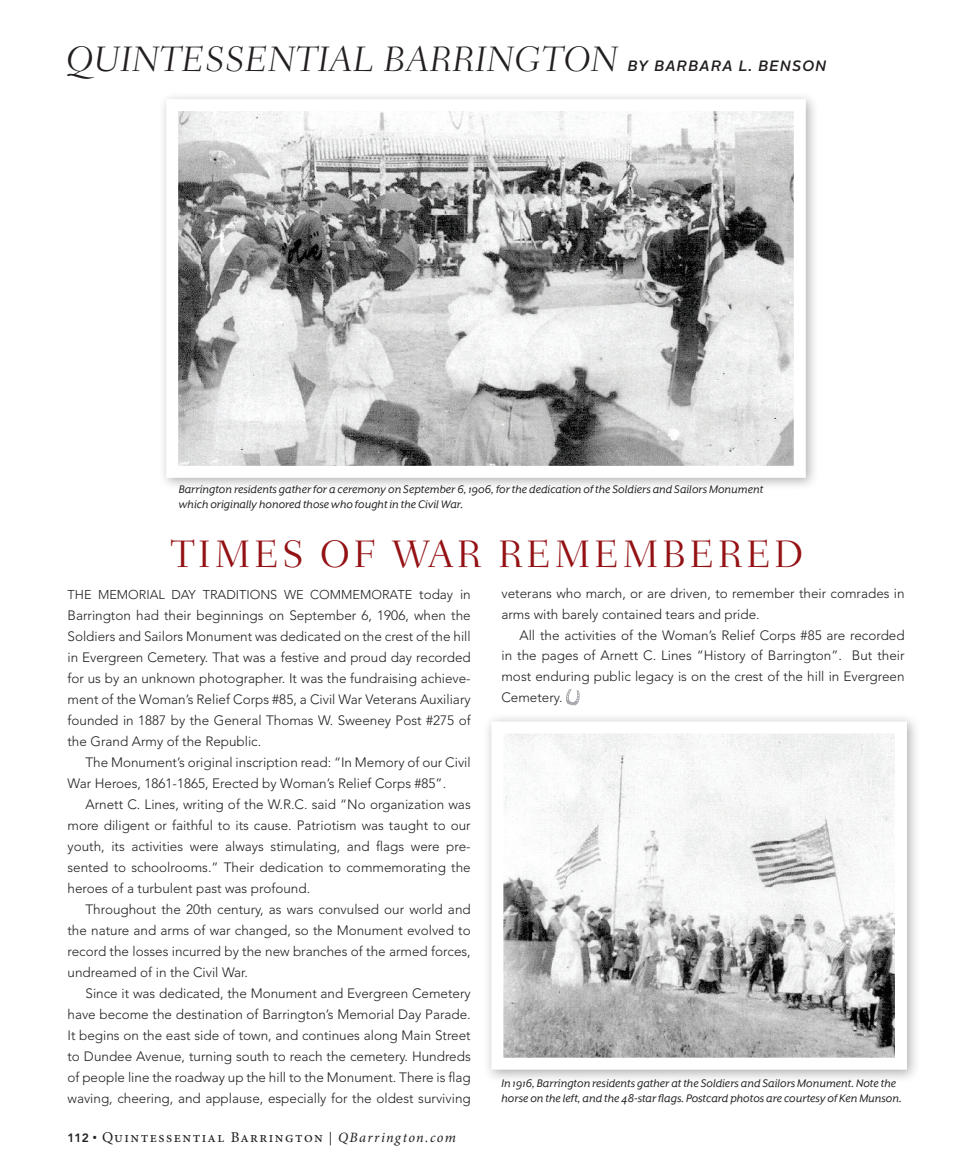
<style>
.page{position:relative;width:972px;height:1175px;background:#fff}
.page>*{position:absolute;margin:0;border:0;box-sizing:border-box;transform-origin:0 0}
.Story-head{font:300 39px "Fairfield LT Std";letter-spacing:.075em;color:#941114}
.New_Department_Head{font:italic 300 36px "Fairfield LT Std";color:#231f20}
.t1{font:15px "Minion Pro";letter-spacing:.1em;color:#231f20}
.New_Department_Head-2{font:italic 500 15px "Alright Sans";letter-spacing:.08em;color:#231f20}
.Body-text-indent-san{font:300 13.5px/21px "Avenir";color:#231f20;text-align:justify}
.body-no-indent-sans{font:300 13.5px/21px "Avenir";color:#231f20;text-align:justify}
.Photo-Caption-No-Rul{font:12.75px/15px "Mr Eaves XL San Alt RI";color:#231f20}
.body-no-indent-sans-2{font:300 12.75px "Avenir";color:#231f20}
.s1{font-size:13.5px}
.s2{font-family:"Avenir LT Std";font-weight:800;font-size:12px}
.s3{font-size:12px}
.s4{font-style:italic;font-size:14.25px}
</style>
<div class="page">
<svg style="left:566px;top:689px;width:14px;height:16px"></svg>
<div style="left:483px;top:713px;width:438px;height:370px;background:#231f20;opacity:.35"></div>
<svg style="left:485px;top:715px;width:428px;height:360px"></svg>
<div style="left:158px;top:91px;width:661px;height:400px;background:#f8f8f8"></div>
<svg style="left:165px;top:98px;width:647px;height:386px"></svg>
<p class="New_Department_Head" style="left:67px;top:38px;width:553px">QUINTESSENTIAL BARRINGTON</p>
<p class="New_Department_Head-2" style="left:628px;top:55px;width:200px">BY BARBARA L. BENSON</p>
<p class="Photo-Caption-No-Rul" style="left:179px;top:482px;width:586px">Barrington residents gather for a ceremony on September 6, 1906, for the dedication of the Soldiers and Sailors Monument which originally honored those who fought in the Civil War.</p>
<p class="Story-head" style="left:171px;top:532px;width:634px">TIMES OF WAR REMEMBERED</p>
<p class="body-no-indent-sans-2" style="left:68px;top:587px;width:405px">THE MEMORIAL DAY TRADITIONS WE COMMEMORATE <span class="s1">today in</span></p>
<p class="body-no-indent-sans" style="left:68px;top:604px;width:405px">Barrington had their beginnings on September 6, 1906, when the Soldiers and Sailors Monument was dedicated on the crest of the hill in Evergreen Cemetery. That was a festive and proud day recorded for us by an unknown photographer. It was the fundraising achieve&shy;ment of the Woman’s Relief Corps #85, a Civil War Veterans Auxiliary founded in 1887 by the General Thomas W. Sweeney Post #275 of the Grand Army of the Republic.</p>
<p class="Body-text-indent-san" style="left:68px;top:751px;width:405px;text-indent:18px">The Monument’s original inscription read: “In Memory of our Civil<br>War Heroes, 1861-1865, Erected by Woman’s Relief Corps #85”.</p>
<p class="Body-text-indent-san" style="left:68px;top:793px;width:405px;text-indent:18px">Arnett C. Lines, writing of the W.R.C. said “No organization was more diligent or faithful to its cause. Patriotism was taught to our youth, its activities were always stimulating, and flags were pre&shy;sented to schoolrooms.” Their dedication to commemorating the heroes of a turbulent past was profound.</p>
<p class="Body-text-indent-san" style="left:68px;top:898px;width:405px;text-indent:18px">Throughout the 20th century, as wars convulsed our world and the nature and arms of war changed, so the Monument evolved to record the losses incurred by the new branches of the armed forces, undreamed of in the Civil War.</p>
<p class="Body-text-indent-san" style="left:68px;top:982px;width:405px;text-indent:18px">Since it was dedicated, the Monument and Evergreen Cemetery have become the destination of Barrington’s Memorial Day Parade.<br>It begins on the east side of town, and continues along Main Street to Dundee Avenue, turning south to reach the cemetery. Hundreds of people line the roadway up the hill to the Monument. There is flag waving, cheering, and applause, especially for the oldest surviving</p>
<p class="t1" style="left:68px;top:1126px;width:390px"><span class="s2">112</span> <span class="s3">•</span> Quintessential Barrington <span class="s1">|</span> <span class="s4">QBarrington.com</span></p>
<p class="Body-text-indent-san" style="left:501px;top:582px;width:405px">veterans who march, or are driven, to remember their comrades in arms with barely contained tears and pride.</p>
<p class="Body-text-indent-san" style="left:501px;top:624px;width:405px;text-indent:18px">All the activities of the Woman’s Relief Corps #85 are recorded in the pages of Arnett C. Lines “History of Barrington”. But their most enduring public legacy is on the crest of the hill in Evergreen Cemetery.</p>
<p class="Photo-Caption-No-Rul" style="left:501px;top:1076px;width:402px">In 1916, Barrington residents gather at the Soldiers and Sailors Monument. Note the horse on the left, and the 48-star flags. Postcard photos are courtesy of Ken Munson.</p>
</div>
